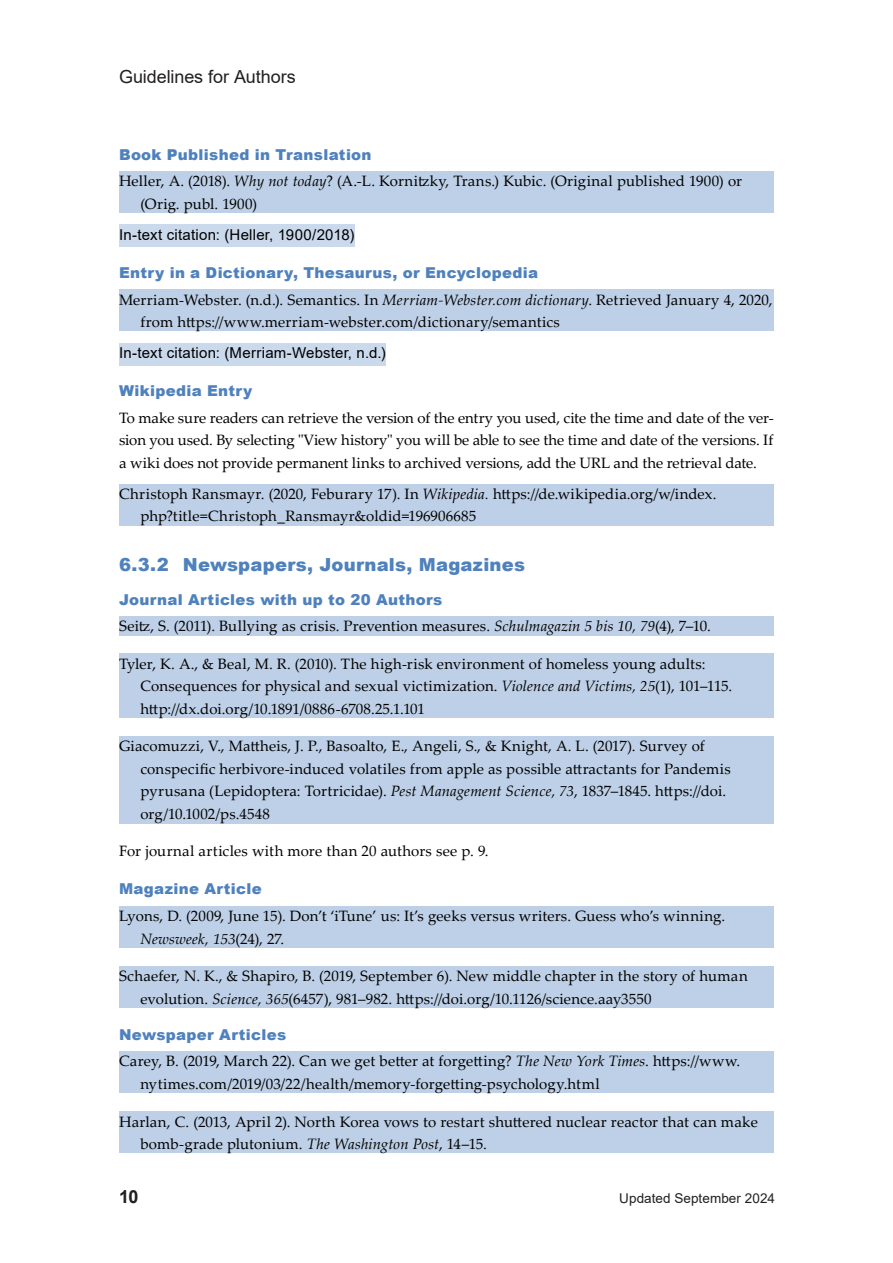
<style>
.page{position:relative;width:893px;height:1263px;background:#fff}
.page>*{position:absolute;margin:0;border:0;box-sizing:border-box;transform-origin:0 0}
.t1{font:900 18px "Arial";letter-spacing:.015em;color:#4f81bd}
.t2{font:18px "Arial";letter-spacing:-.005em;color:#231f20}
.t3{font:700 18px "Arial";color:#231f20}
.t4{font:15px/22.5px "Palatino Linotype";letter-spacing:.01em;color:#000}
.t5{font:900 15px "Arial";letter-spacing:.02em;color:#4f81bd}
.t6{font:15px "Arial";letter-spacing:.015em;color:#000}
.t7{font:13.5px "Arial";letter-spacing:.005em;color:#231f20}
.s1{font-style:italic}
</style>
<div class="page">
<div style="left:119px;top:171px;width:655px;height:42px;background:#bed0e7"></div>
<div style="left:119px;top:225px;width:235px;height:22px;background:#cad9eb"></div>
<div style="left:119px;top:289px;width:655px;height:42px;background:#bed0e7"></div>
<div style="left:119px;top:343px;width:267px;height:22px;background:#cad9eb"></div>
<div style="left:119px;top:484px;width:655px;height:42px;background:#bed0e7"></div>
<div style="left:119px;top:616px;width:655px;height:20px;background:#bed0e7"></div>
<div style="left:119px;top:654px;width:655px;height:64px;background:#bed0e7"></div>
<div style="left:119px;top:736px;width:655px;height:87px;background:#bed0e7"></div>
<div style="left:119px;top:906px;width:655px;height:42px;background:#bed0e7"></div>
<div style="left:119px;top:966px;width:655px;height:42px;background:#bed0e7"></div>
<div style="left:119px;top:1051px;width:655px;height:42px;background:#bed0e7"></div>
<div style="left:119px;top:1111px;width:655px;height:42px;background:#bed0e7"></div>
<p class="t2" style="left:119px;top:65px;width:178px">Guidelines for Authors</p>
<p class="t5" style="left:119px;top:143px;width:254px">Book Published in Translation</p>
<p class="t4" style="left:140px;top:169px;width:603px;text-indent:-21px">Heller, A. (2018). <span class="s1">Why not today</span>? (A.-L. Kornitzky, Trans.) Kubic. (Original published 1900) or (Orig. publ. 1900)</p>
<p class="t6" style="left:119px;top:224px;width:237px">In-text citation: (Heller, 1900/2018)</p>
<p class="t5" style="left:119px;top:262px;width:421px">Entry in a Dictionary, Thesaurus, or Encyclopedia</p>
<p class="t4" style="left:140px;top:288px;width:634px;text-indent:-21px">Merriam-Webster. (n.d.). Semantics. In <span class="s1">Merriam-Webster.com dictionary</span>. Retrieved January 4, 2020, from https://www.merriam-webster.com/dictionary/semantics</p>
<p class="t6" style="left:119px;top:342px;width:268px">In-text citation: (Merriam-Webster, n.d.)</p>
<p class="t5" style="left:119px;top:380px;width:135px">Wikipedia Entry</p>
<p class="t4" style="left:119px;top:406px;width:656px;text-align:justify">To make sure readers can retrieve the version of the entry you used, cite the time and date of the ver&shy;sion you used. By selecting "View history" you will be able to see the time and date of the versions. If a wiki does not provide permanent links to archived versions, add the URL and the retrieval date.</p>
<p class="t4" style="left:140px;top:482px;width:578px;text-indent:-21px">Christoph Ransmayr. (2020, Feburary 17). In <span class="s1">Wikipedia.</span> https://de.wikipedia.org/w/index. php?title=Christoph_Ransmayr&amp;oldid=196906685</p>
<p class="t1" style="left:119px;top:551px;width:407px">6.3.2 Newspapers, Journals, Magazines</p>
<p class="t5" style="left:119px;top:588px;width:325px">Journal Articles with up to 20 Authors</p>
<p class="t4" style="left:119px;top:614px;width:593px">Seitz, S. (2011). Bullying as crisis. Prevention measures. <span class="s1">Schulmagazin 5 bis 10, 79</span>(4), 7–10.</p>
<p class="t4" style="left:140px;top:652px;width:593px;text-indent:-21px">Tyler, K. A., &amp; Beal, M. R. (2010). The high-risk environment of homeless young adults:<br>Consequences for physical and sexual victimization. <span class="s1">Violence and Victims, 25</span>(1), 101–115. http://dx.doi.org/10.1891/0886-6708.25.1.101</p>
<p class="t4" style="left:140px;top:734px;width:592px;text-indent:-21px">Giacomuzzi, V., Mattheis, J. P., Basoalto, E., Angeli, S., &amp; Knight, A. L. (2017). Survey of conspecific herbivore‐induced volatiles from apple as possible attractants for Pandemis pyrusana (Lepidoptera: Tortricidae). <span class="s1">Pest Management Science, 73</span>, 1837–1845. https://doi. org/10.1002/ps.4548</p>
<p class="t4" style="left:119px;top:839px;width:371px">For journal articles with more than 20 authors see p. 9.</p>
<p class="t5" style="left:119px;top:878px;width:144px">Magazine Article</p>
<p class="t4" style="left:140px;top:904px;width:586px;text-indent:-21px">Lyons, D. (2009, June 15). Don’t ‘iTune’ us: It’s geeks versus writers. Guess who’s winning.<br><span class="s1">Newsweek, 153</span>(24), 27.</p>
<p class="t4" style="left:140px;top:964px;width:609px;text-indent:-21px">Schaefer, N. K., &amp; Shapiro, B. (2019, September 6). New middle chapter in the story of human evolution. <span class="s1">Science, 365</span>(6457), 981–982. https://doi.org/10.1126/science.aay3550</p>
<p class="t5" style="left:119px;top:1023px;width:169px">Newspaper Articles</p>
<p class="t4" style="left:140px;top:1049px;width:601px;text-indent:-21px">Carey, B. (2019, March 22). Can we get better at forgetting? <span class="s1">The New York Times</span>. https://www. nytimes.com/2019/03/22/health/memory-forgetting-psychology.html</p>
<p class="t4" style="left:140px;top:1109px;width:619px;text-indent:-21px">Harlan, C. (2013, April 2). North Korea vows to restart shuttered nuclear reactor that can make bomb-grade plutonium. <span class="s1">The Washington Post</span>, 14–15.</p>
<p class="t3" style="left:119px;top:1184px;width:21px">10</p>
<p class="t7" style="left:619px;top:1188px;width:157px">Updated September 2024</p>
</div>
